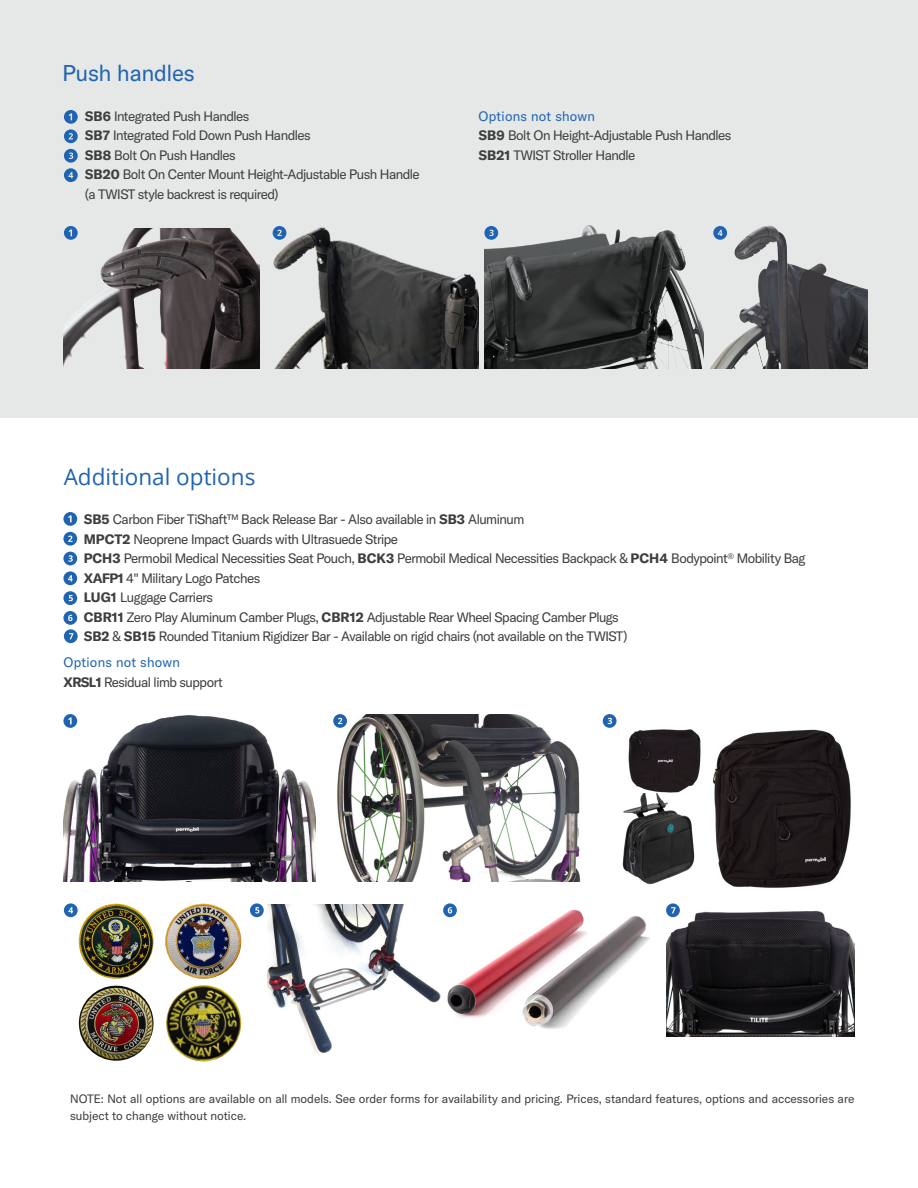
<style>
.page{position:relative;width:918px;height:1188px;background:#fff}
.page>*{position:absolute;margin:0;border:0;box-sizing:border-box;transform-origin:0 0}
.t1{font:22.5px "Open Sans";color:#2064b1}
.t2{font:22.5px "GT America";color:#2064b1}
.Product_list{font:13.5px/19.5px "GT America";letter-spacing:-.035em;color:#3e3e3f}
.Product_list-2{font:13.5px "GT America";letter-spacing:.02em;color:#2064b1}
.t3{font:12px/16.5px "GT America";color:#3e3e3f}
.s1{font-weight:700}
</style>
<div class="page">
<div style="left:0;top:0;width:918px;height:417px;background:#e5e8e7"></div>
<img style="left:703px;top:225px;width:165px;height:144px">
<img style="left:64px;top:715px;width:251px;height:167px">
<img style="left:484px;top:226px;width:219px;height:143px">
<img style="left:64px;top:228px;width:196px;height:141px">
<img style="left:272px;top:227px;width:206px;height:142px">
<img style="left:337px;top:714px;width:244px;height:168px">
<img style="left:268px;top:904px;width:173px;height:150px">
<img style="left:447px;top:909px;width:203px;height:120px">
<img style="left:666px;top:910px;width:188px;height:126px">
<svg style="left:63px;top:512px;width:14px;height:14px"></svg>
<svg style="left:63px;top:714px;width:14px;height:14px"></svg>
<svg style="left:64px;top:226px;width:14px;height:14px"></svg>
<svg style="left:63px;top:532px;width:14px;height:14px"></svg>
<svg style="left:333px;top:714px;width:14px;height:14px"></svg>
<svg style="left:64px;top:110px;width:14px;height:33px"></svg>
<svg style="left:273px;top:226px;width:13px;height:14px"></svg>
<svg style="left:63px;top:552px;width:14px;height:13px"></svg>
<svg style="left:603px;top:714px;width:14px;height:14px"></svg>
<svg style="left:484px;top:226px;width:14px;height:14px"></svg>
<svg style="left:63px;top:571px;width:14px;height:14px"></svg>
<svg style="left:64px;top:903px;width:14px;height:14px"></svg>
<svg style="left:64px;top:149px;width:14px;height:33px"></svg>
<svg style="left:713px;top:226px;width:14px;height:14px"></svg>
<svg style="left:63px;top:591px;width:14px;height:14px"></svg>
<svg style="left:250px;top:903px;width:14px;height:14px"></svg>
<svg style="left:443px;top:903px;width:14px;height:14px"></svg>
<img style="left:166px;top:985px;width:76px;height:77px">
<img style="left:79px;top:986px;width:75px;height:75px;border-radius:37px">
<img style="left:165px;top:904px;width:76px;height:75px;border-radius:38px">
<img style="left:79px;top:904px;width:75px;height:75px;border-radius:37px">
<img style="left:622px;top:793px;width:73px;height:92px">
<img style="left:712px;top:729px;width:139px;height:159px">
<img style="left:628px;top:729px;width:73px;height:64px">
<svg style="left:666px;top:903px;width:14px;height:14px"></svg>
<svg style="left:63px;top:611px;width:15px;height:32px"></svg>
<p class="t2" style="left:62px;top:60px;width:134px">Push handles</p>
<p class="Product_list" style="left:85px;top:106px;width:166px"><span class="s1">SB6</span> Integrated Push Handles</p>
<p class="Product_list" style="left:85px;top:126px;width:227px"><span class="s1">SB7</span> Integrated Fold Down Push Handles</p>
<p class="Product_list" style="left:85px;top:145px;width:152px"><span class="s1">SB8</span> Bolt On Push Handles</p>
<p class="Product_list" style="left:85px;top:165px;width:336px"><span class="s1">SB20</span> Bolt On Center Mount Height-Adjustable Push Handle (a TWIST style backrest is required)</p>
<p class="Product_list-2" style="left:479px;top:108px;width:118px">Options not shown</p>
<p class="Product_list" style="left:479px;top:126px;width:254px"><span class="s1">SB9</span> Bolt On Height-Adjustable Push Handles</p>
<p class="Product_list" style="left:479px;top:145px;width:158px"><span class="s1">SB21</span> TWIST Stroller Handle</p>
<p class="t1" style="left:64px;top:461px;width:193px">Additional options</p>
<p class="Product_list" style="left:84px;top:510px;width:442px"><span class="s1">SB5</span> Carbon Fiber TiShaft™ Back Release Bar - Also available in <span class="s1">SB3</span> Aluminum</p>
<p class="Product_list" style="left:84px;top:529px;width:316px"><span class="s1">MPCT2</span> Neoprene Impact Guards with Ultrasuede Stripe</p>
<p class="Product_list" style="left:84px;top:549px;width:723px"><span class="s1">PCH3</span> Permobil Medical Necessities Seat Pouch, <span class="s1">BCK3</span> Permobil Medical Necessities Backpack &amp; <span class="s1">PCH4</span> Bodypoint<sup>®</sup> Mobility Bag</p>
<p class="Product_list" style="left:84px;top:568px;width:178px"><span class="s1">XAFP1</span> 4" Military Logo Patches</p>
<p class="Product_list" style="left:84px;top:588px;width:131px"><span class="s1">LUG1</span> Luggage Carriers</p>
<p class="Product_list" style="left:84px;top:607px;width:537px"><span class="s1">CBR11</span> Zero Play Aluminum Camber Plugs, <span class="s1">CBR12</span> Adjustable Rear Wheel Spacing Camber Plugs</p>
<p class="Product_list" style="left:84px;top:627px;width:546px"><span class="s1">SB2</span> &amp; <span class="s1">SB15</span> Rounded Titanium Rigidizer Bar - Available on rigid chairs (not available on the TWIST)</p>
<p class="Product_list-2" style="left:63px;top:655px;width:118px">Options not shown</p>
<p class="Product_list" style="left:63px;top:672px;width:161px"><span class="s1">XRSL1</span> Residual limb support</p>
<p class="t3" style="left:70px;top:1091px;width:786px">NOTE: Not all options are available on all models. See order forms for availability and pricing. Prices, standard features, options and accessories are subject to change without notice.</p>
</div>
